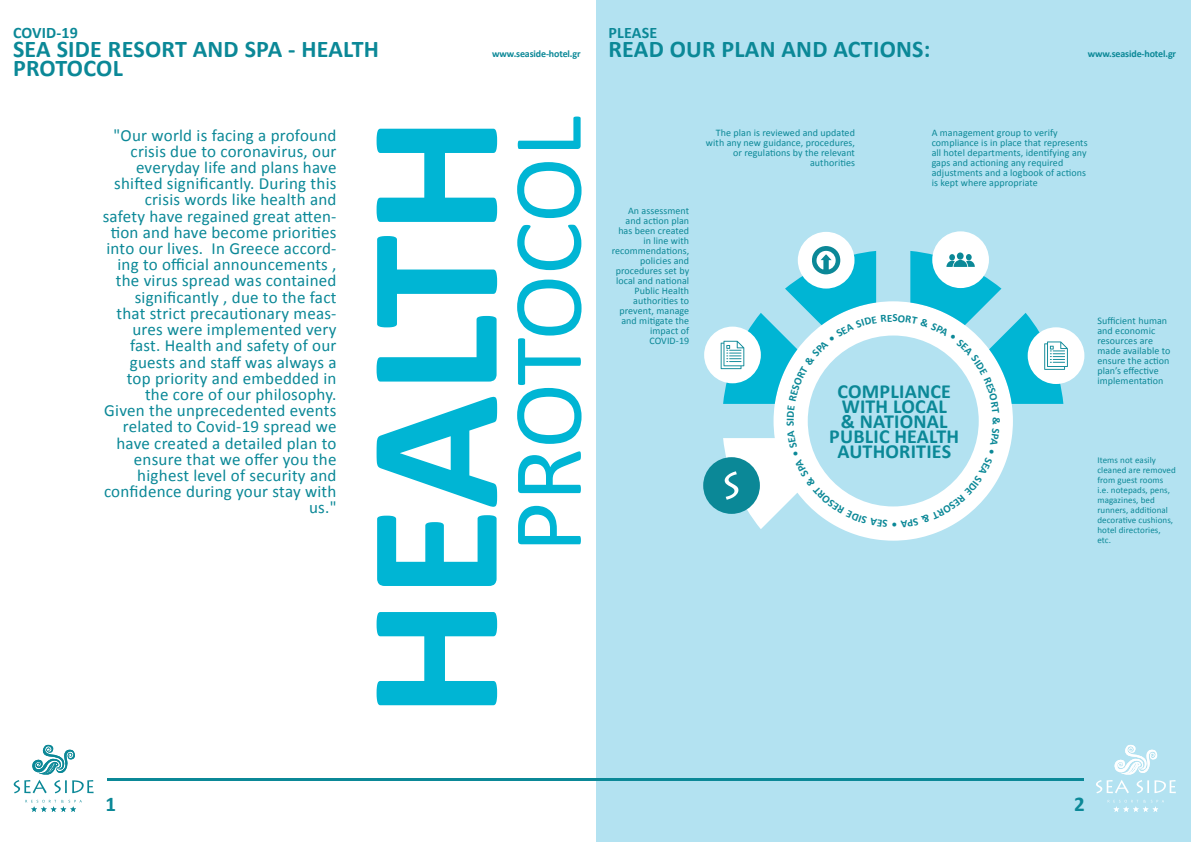
<style>
.page{position:relative;width:1191px;height:842px;background:#fff}
.page>*{position:absolute;margin:0;border:0;box-sizing:border-box;transform-origin:0 0}
.t1{font:700 189px "Calibri";color:#00b5d4}
.t2{font:99px "Calibri";letter-spacing:-.01em;color:#00b5d4}
.t3{font:700 24px/19px "Calibri";letter-spacing:.01em;color:#0b8897}
.t4{font:700 21px "Calibri";color:#0b8897}
.t5{font:700 20px/15px "Calibri";letter-spacing:.01em;color:#0b8897;text-align:center}
.t6{font:17px/16.2px "Calibri";letter-spacing:.015em;color:#0b8897;text-align:right}
.t7{font:700 16px "Calibri";letter-spacing:.01em;color:#0b8897}
.t8{font:700 11px "Calibri";color:#0b8897}
.t9{font:10px/10px "Calibri";letter-spacing:.01em;color:#0b8897}
.t10{font:700 10px "Calibri";letter-spacing:-.015em;color:#0b8897}
.t11{font:9px/10px "Calibri";letter-spacing:.01em;color:#0b8897}
</style>
<div class="page">
<div style="left:595px;top:0;width:596px;height:842px;background:#b3e2f1"></div>
<svg style="left:759px;top:527px;width:190px;height:14px"></svg>
<div style="left:703px;top:457px;width:57px;height:57px;background:#0b8897;border-radius:50%"></div>
<svg style="left:25px;top:800px;width:57px;height:12px"></svg>
<svg style="left:14px;top:744px;width:80px;height:49px"></svg>
<svg style="left:1107px;top:800px;width:57px;height:12px"></svg>
<svg style="left:1096px;top:744px;width:79px;height:49px"></svg>
<div style="left:704px;top:327px;width:57px;height:56px;background:#fff;border-radius:50%"></div>
<div style="left:1027px;top:327px;width:57px;height:57px;background:#fff;border-radius:50%"></div>
<div style="left:797px;top:232px;width:57px;height:57px;background:#fff;border-radius:50%"></div>
<div style="left:932px;top:231px;width:57px;height:57px;background:#fff;border-radius:50%"></div>
<hr style="left:107px;top:778px;width:976px;height:2px;background:#0b8897">
<svg style="left:720px;top:246px;width:347px;height:281px"></svg>
<p class="t7" style="left:13px;top:23px;width:66px">COVID-19</p>
<h3 class="t3" style="left:13px;top:39px;width:367px">SEA SIDE RESORT AND SPA - HEALTH<br>PROTOCOL</h3>
<p class="t10" style="left:1087px;top:47px;width:90px">www.seaside-hotel.gr</p>
<p class="t7" style="left:608px;top:23px;width:50px">PLEASE</p>
<h3 class="t3" style="left:608px;top:39px;width:323px">READ OUR PLAN AND ACTIONS:</h3>
<p class="t10" style="left:492px;top:47px;width:90px">www.seaside-hotel.gr</p>
<p class="t6" style="left:103px;top:126px;width:235px">"Our world is facing a profound crisis due to coronavirus, our everyday life and plans have shifted significantly. During this crisis words like health and safety have regained great atten&shy;tion and have become priorities into our lives. In Greece accord&shy;ing to official announcements , the virus spread was contained significantly , due to the fact that strict precautionary meas&shy;ures were implemented very fast. Health and safety of our guests and staff was always a top priority and embedded in the core of our philosophy.<br>Given the unprecedented events related to Covid-19 spread we have created a detailed plan to ensure that we offer you the highest level of security and confidence during your stay with us."</p>
<h1 class="t1" style="left:316px;top:718px;width:604px;rotate:-90deg">HEALTH</h1>
<h2 class="t2" style="left:486px;top:553px;width:438px;rotate:-90deg">PROTOCOL</h2>
<p class="t9" style="left:611px;top:205px;width:79px;text-align:right">An assessment and action plan has been created in line with recommendations, policies and procedures set by local and national<br>Public Health authorities to prevent, manage and mitigate the impact of<br>COVID-19</p>
<p class="t9" style="left:706px;top:127px;width:150px;text-align:right">The plan is reviewed and updated with any new guidance, procedures, or regulations by the relevant authorities</p>
<p class="t9" style="left:931px;top:127px;width:157px">A management group to verify compliance is in place that represents all hotel departments, identifying any gaps and actioning any required adjustments and a logbook of actions is kept where appropriate</p>
<p class="t5" style="left:829px;top:382px;width:131px">COMPLIANCE<br>WITH LOCAL<br>&amp; NATIONAL<br>PUBLIC HEALTH<br>AUTHORITIES</p>
<p class="t8" style="left:1003px;top:417px;width:9px;rotate:90deg">&amp;</p>
<p class="t9" style="left:1097px;top:315px;width:74px">Sufficient human and economic resources are made available to ensure the action plan’s effective implementation</p>
<p class="t11" style="left:1097px;top:455px;width:80px">Items not easily cleaned are removed from guest rooms i.e. notepads, pens, magazines, bed runners, additional decorative cushions, hotel directories, etc.</p>
<p class="t4" style="left:105px;top:791px;width:12px">1</p>
<p class="t4" style="left:1074px;top:791px;width:12px">2</p>
</div>
